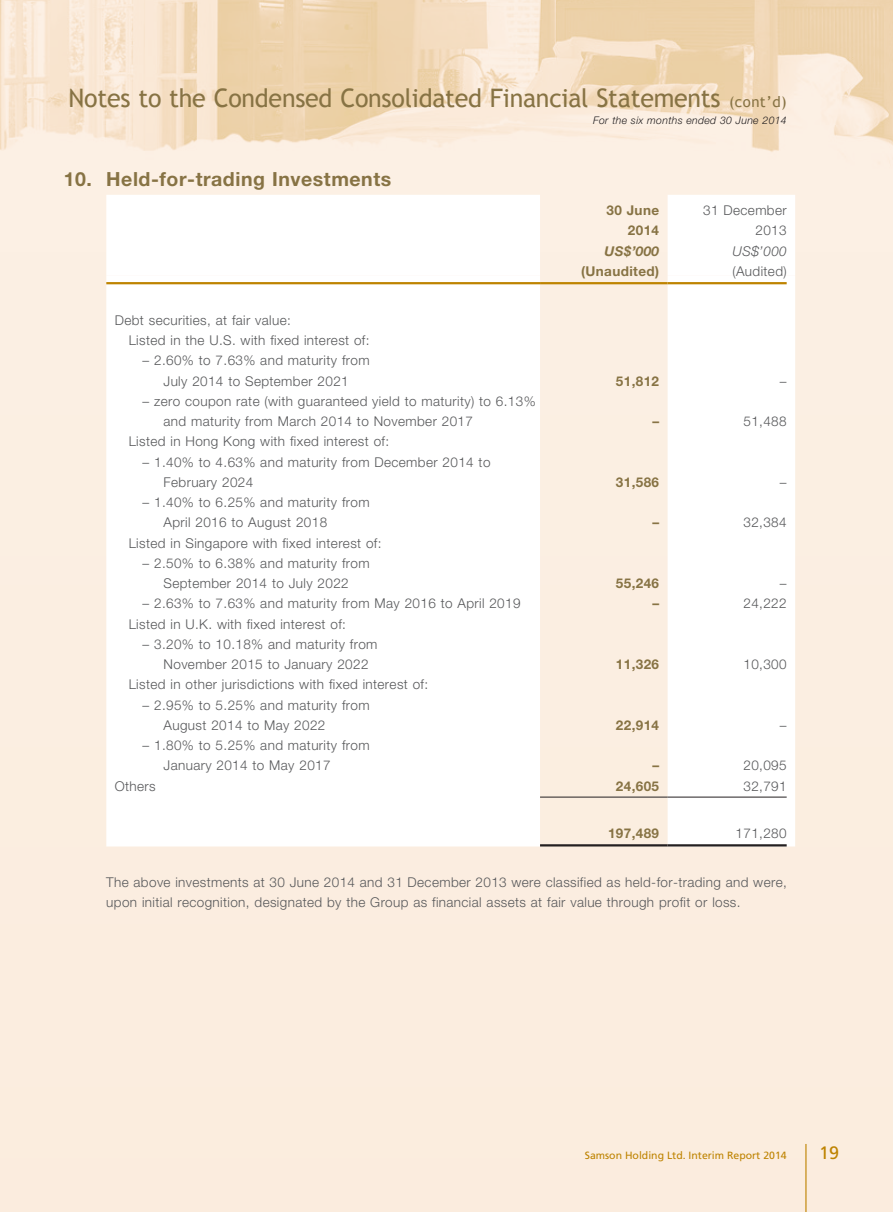
<style>
.page{position:relative;width:893px;height:1212px;background:#fff}
.page>*{position:absolute;margin:0;border:0;box-sizing:border-box;transform-origin:0 0}
.t1{font:25.5px "Trebuchet MS";letter-spacing:-.01em;color:#877344}
.t2{font:700 19.5px "Helvetica Neue LT Std";letter-spacing:.03em;color:#877344}
.t3{font:18px "Frutiger LT Std";color:#be8300}
.t4{font:300 13.5px/20.2px "Helvetica Neue LT Std";letter-spacing:.03em;color:#57585a}
.t5{font:700 13.5px "Helvetica Neue LT Std";letter-spacing:.03em;color:#877344}
.t6{font:italic 700 13.5px "Helvetica Neue LT Std";color:#877344}
.t7{font:italic 300 13.5px "Helvetica Neue LT Std";color:#57585a}
.t8{font:10.5px "Frutiger LT Std";color:#be8300}
.t9{font:italic 300 10.5px "Helvetica Neue LT Std";letter-spacing:.03em;color:#231f20}
.s1{font-size:15px}
</style>
<div class="page">
<img style="left:0;top:0;width:893px;height:1212px">
<hr style="left:805px;top:1144px;width:1px;height:68px;background:#be8300">
<svg style="left:106px;top:195px;width:689px;height:81px"></svg>
<svg style="left:106px;top:276px;width:689px;height:570px"></svg>
<hr style="left:106px;top:282px;width:434px;height:2px;background:#be8300">
<hr style="left:540px;top:282px;width:128px;height:2px;background:#be8300">
<hr style="left:668px;top:282px;width:119px;height:2px;background:#be8300">
<hr style="left:540px;top:797px;width:128px;height:1px;background:#231f20">
<hr style="left:668px;top:797px;width:119px;height:1px;background:#231f20">
<hr style="left:540px;top:844px;width:128px;height:2px;background:#231f20">
<hr style="left:668px;top:844px;width:119px;height:2px;background:#231f20">
<h1 class="t1" style="left:69px;top:83px;width:719px">Notes to the Condensed Consolidated Financial Statements <span class="s1">(cont’d)</span></h1>
<h2 class="t2" style="left:64px;top:167px;width:329px">10. Held-for-trading Investments</h2>
<p class="t4" style="left:129px;top:310px;width:242px;text-indent:-14px">Debt securities, at fair value:<br>Listed in the U.S. with fixed interest of:</p>
<p class="t4" style="left:143px;top:350px;width:229px;text-align:center">– 2.60% to 7.63% and maturity from<br>July 2014 to September 2021</p>
<p class="t4" style="left:164px;top:391px;width:374px;text-indent:-21px">– zero coupon rate (with guaranteed yield to maturity) to 6.13% and maturity from March 2014 to November 2017</p>
<p class="t4" style="left:129px;top:431px;width:262px">Listed in Hong Kong with fixed interest of:</p>
<p class="t4" style="left:164px;top:451px;width:328px;text-indent:-21px">– 1.40% to 4.63% and maturity from December 2014 to<br>February 2024</p>
<p class="t4" style="left:164px;top:492px;width:208px;text-indent:-21px">– 1.40% to 6.25% and maturity from<br>April 2016 to August 2018</p>
<p class="t4" style="left:129px;top:532px;width:254px">Listed in Singapore with fixed interest of:</p>
<p class="t4" style="left:143px;top:553px;width:229px;text-align:center">– 2.50% to 6.38% and maturity from<br>September 2014 to July 2022</p>
<p class="t9" style="left:593px;top:114px;width:195px">For the six months ended 30 June 2014</p>
<p class="t5" style="left:606px;top:202px;width:54px">30 June</p>
<p class="t4" style="left:703px;top:200px;width:85px">31 December</p>
<p class="t5" style="left:628px;top:222px;width:33px">2014</p>
<p class="t4" style="left:755px;top:220px;width:33px">2013</p>
<p class="t6" style="left:604px;top:242px;width:56px">US$’000</p>
<p class="t7" style="left:733px;top:243px;width:56px">US$’000</p>
<p class="t5" style="left:581px;top:263px;width:80px">(Unaudited)</p>
<p class="t4" style="left:732px;top:261px;width:56px">(Audited)</p>
<p class="t5" style="left:616px;top:372px;width:45px">51,812</p>
<p class="t4" style="left:780px;top:370px;width:8px">–</p>
<p class="t5" style="left:652px;top:413px;width:8px">–</p>
<p class="t4" style="left:743px;top:411px;width:45px">51,488</p>
<p class="t5" style="left:616px;top:474px;width:45px">31,586</p>
<p class="t4" style="left:780px;top:472px;width:8px">–</p>
<p class="t5" style="left:652px;top:514px;width:8px">–</p>
<p class="t4" style="left:743px;top:512px;width:45px">32,384</p>
<p class="t5" style="left:616px;top:575px;width:45px">55,246</p>
<p class="t4" style="left:780px;top:573px;width:8px">–</p>
<p class="t4" style="left:143px;top:593px;width:379px">– 2.63% to 7.63% and maturity from May 2016 to April 2019</p>
<p class="t5" style="left:652px;top:595px;width:8px">–</p>
<p class="t4" style="left:743px;top:593px;width:45px">24,222</p>
<p class="t4" style="left:129px;top:613px;width:219px">Listed in U.K. with fixed interest of:</p>
<p class="t4" style="left:164px;top:634px;width:215px;text-indent:-21px">– 3.20% to 10.18% and maturity from<br>November 2015 to January 2022</p>
<p class="t5" style="left:616px;top:656px;width:45px">11,326</p>
<p class="t4" style="left:743px;top:654px;width:45px">10,300</p>
<p class="t4" style="left:129px;top:674px;width:301px">Listed in other jurisdictions with fixed interest of:</p>
<p class="t4" style="left:164px;top:694px;width:208px;text-indent:-21px">– 2.95% to 5.25% and maturity from<br>August 2014 to May 2022</p>
<p class="t4" style="left:164px;top:735px;width:208px;text-indent:-21px">– 1.80% to 5.25% and maturity from<br>January 2014 to May 2017</p>
<p class="t5" style="left:616px;top:717px;width:45px">22,914</p>
<p class="t4" style="left:780px;top:715px;width:8px">–</p>
<p class="t5" style="left:652px;top:757px;width:8px">–</p>
<p class="t4" style="left:743px;top:755px;width:45px">20,095</p>
<p class="t4" style="left:115px;top:775px;width:42px">Others</p>
<p class="t5" style="left:616px;top:777px;width:45px">24,605</p>
<p class="t4" style="left:743px;top:775px;width:45px">32,791</p>
<p class="t5" style="left:608px;top:825px;width:53px">197,489</p>
<p class="t4" style="left:736px;top:823px;width:53px">171,280</p>
<p class="t4" style="left:106px;top:872px;width:682px">The above investments at 30 June 2014 and 31 December 2013 were classified as held-for-trading and were, upon initial recognition, designated by the Group as financial assets at fair value through profit or loss.</p>
<p class="t8" style="left:585px;top:1149px;width:203px">Samson Holding Ltd. Interim Report 2014</p>
<h3 class="t3" style="left:819px;top:1142px;width:22px">19</h3>
</div>
